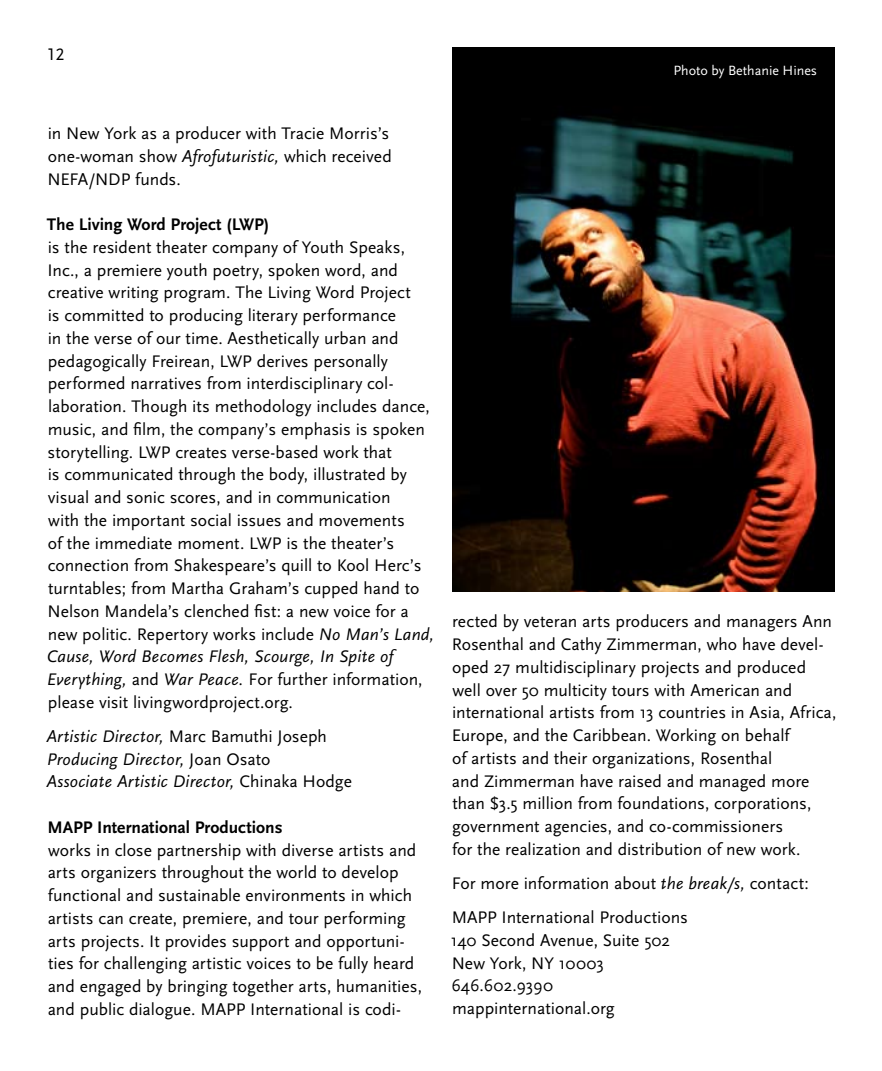
<style>
.page{position:relative;width:882px;height:1071px;background:#fff}
.page>*{position:absolute;margin:0;border:0;box-sizing:border-box;transform-origin:0 0}
.t1{font:17.5px/22.8px "Scala Sans";color:#000}
.t2{font:italic 17.5px/22.8px "Scala Sans";letter-spacing:.02em;color:#000}
.t3{font:700 17.5px "Scala Sans";letter-spacing:-.005em;color:#000}
.t4{font:17.5px "Scala Sans Caps";color:#000}
.t5{font:14px "Scala Sans";color:#fff}
.s1{font-style:italic}
.s2{font-style:normal}
</style>
<div class="page">
<img style="left:453px;top:47px;width:382px;height:545px">
<p class="t4" style="left:47px;top:45px;width:19px">12</p>
<p class="t1" style="left:47px;top:122px;width:346px">in New York as a producer with Tracie Morris’s one-woman show <span class="s1">Afrofuturistic,</span> which received<br>NEFA/NDP funds.</p>
<p class="t3" style="left:47px;top:215px;width:224px">The Living Word Project (LWP)</p>
<p class="t1" style="left:47px;top:236px;width:389px">is the resident theater company of Youth Speaks, Inc., a premiere youth poetry, spoken word, and creative writing program. The Living Word Project<br>is committed to producing literary performance<br>in the verse of our time. Aesthetically urban and pedagogically Freirean, LWP derives personally performed narratives from interdisciplinary col&shy;laboration. Though its methodology includes dance, music, and film, the company’s emphasis is spoken storytelling. LWP creates verse-based work that<br>is communicated through the body, illustrated by visual and sonic scores, and in communication<br>with the important social issues and movements<br>of the immediate moment. LWP is the theater’s connection from Shakespeare’s quill to Kool Herc’s turntables; from Martha Graham’s cupped hand to Nelson Mandela’s clenched fist: a new voice for a new politic. Repertory works include <span class="s1">No Man’s Land, Cause, Word Becomes Flesh, Scourge, In Spite of Everything,</span> and <span class="s1">War Peace.</span> For further information, please visit livingwordproject.org.</p>
<p class="t2" style="left:46px;top:725px;width:307px">Artistic Director, <span class="s2">Marc Bamuthi Joseph<br></span>Producing Director, <span class="s2">Joan Osato<br></span>Associate Artistic Director, <span class="s2">Chinaka Hodge</span></p>
<p class="t3" style="left:48px;top:818px;width:27px">MAPP</p>
<p class="t3" style="left:97px;top:818px;width:187px">I nternational Productions</p>
<p class="t1" style="left:48px;top:839px;width:376px">works in close partnership with diverse artists and arts organizers throughout the world to develop functional and sustainable environments in which artists can create, premiere, and tour performing arts projects. It provides support and opportuni&shy;ties for challenging artistic voices to be fully heard and engaged by bringing together arts, humanities, and public dialogue. MAPP International is codi-</p>
<p class="t5" style="left:673px;top:63px;width:145px">Photo by Bethanie Hines</p>
<p class="t1" style="left:452px;top:611px;width:386px">rected by veteran arts producers and managers Ann Rosenthal and Cathy Zimmerman, who have devel&shy;oped 27 multidisciplinary projects and produced well over 50 multicity tours with American and international artists from 13 countries in Asia, Africa, Europe, and the Caribbean. Working on behalf<br>of artists and their organizations, Rosenthal<br>and Zimmerman have raised and managed more than $3.5 million from foundations, corporations, government agencies, and co-commissioners<br>for the realization and distribution of new work.</p>
<p class="t1" style="left:452px;top:866px;width:359px;line-height:34.1px">For more information about <span class="s1">the break/s,</span> contact:<br>MAPP International Productions</p>
<p class="t1" style="left:451px;top:929px;width:221px">140 Second Avenue, Suite 502<br>New York, NY 10003<br>646.602.9390 mappinternational.org</p>
</div>
